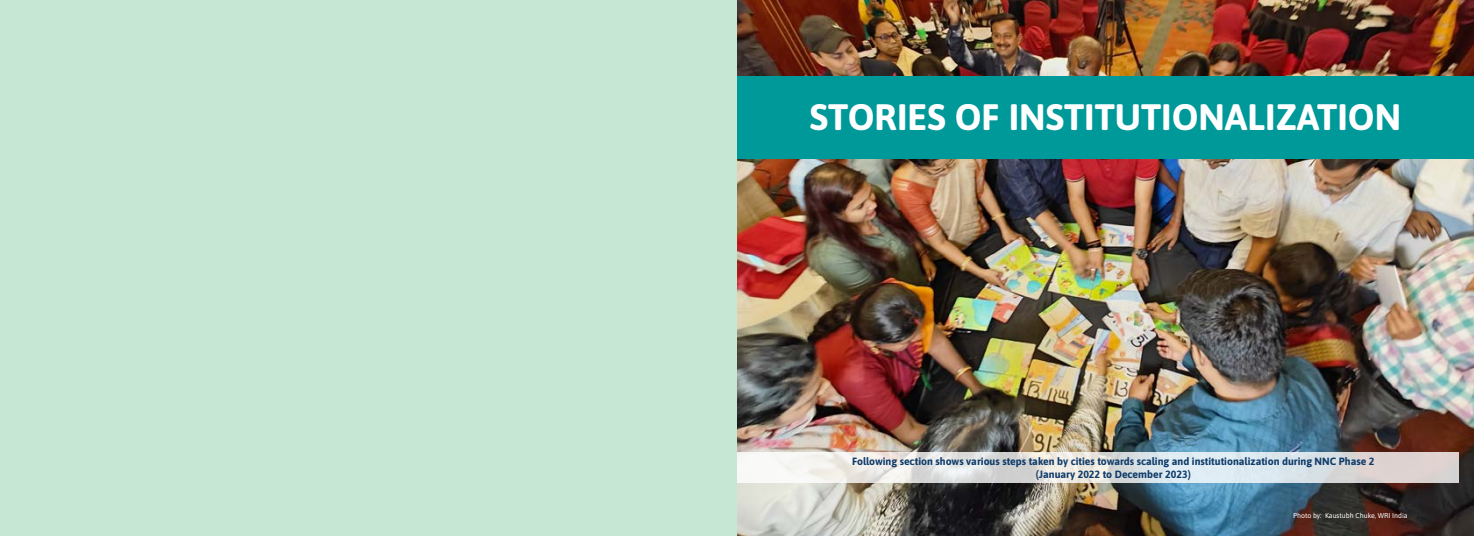
<style>
.page{position:relative;width:1474px;height:536px;background:#fff}
.page>*{position:absolute;margin:0;border:0;box-sizing:border-box;transform-origin:0 0}
.t1{font:700 36.75px "Asap";color:#fff}
.t2{font:700 10.5px/13.1px "Asap";color:#0f3c6a;text-align:center}
.t3{font:7px "Asap";color:#fff}
</style>
<div class="page">
<div style="left:0;top:0;width:737px;height:536px;background:#c6e7d4"></div>
<img style="left:737px;top:0;width:736px;height:536px">
<div style="left:737px;top:76px;width:736px;height:83px;background:#099"></div>
<svg style="left:737px;top:452px;width:721px;height:30px"></svg>
<h1 class="t1" style="left:809px;top:90px;width:592px">STORIES OF INSTITUTIONALIZATION</h1>
<p class="t2" style="left:852px;top:453px;width:524px">Following section shows various steps taken by cities towards scaling and institutionalization during NNC Phase 2 (January 2022 to December 2023)</p>
<p class="t3" style="left:1292px;top:510px;width:116px">Photo by: Kaustubh Chuke, WRI India</p>
</div>
